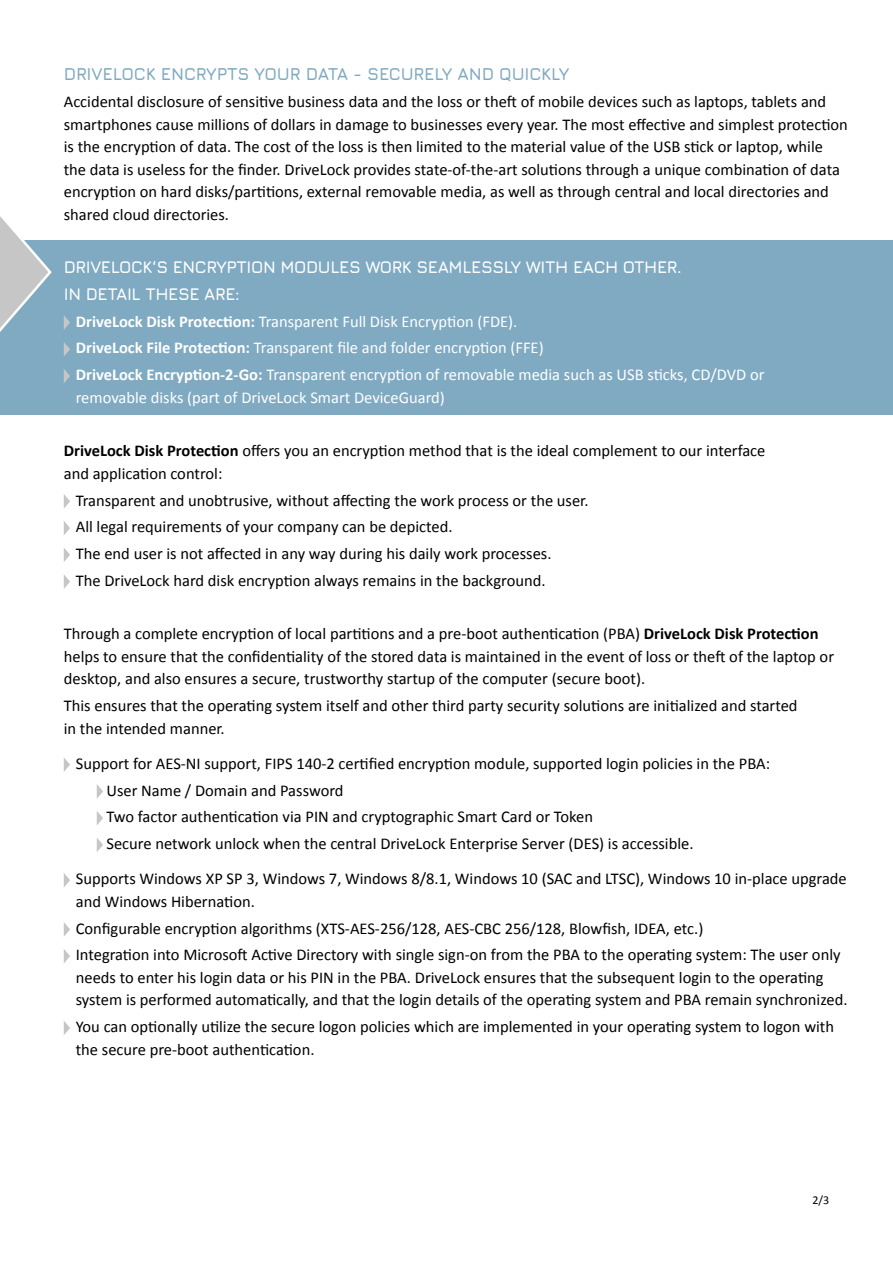
<style>
.page{position:relative;width:893px;height:1263px;background:#fff}
.page>*{position:absolute;margin:0;border:0;box-sizing:border-box;transform-origin:0 0}
.t1{font:700 17.25px "Jura";letter-spacing:-.01em;color:#80aac2}
.t2{font:700 16.8px/26.7px "Jura";letter-spacing:-.02em;color:#fff}
.t3{font:16.5px/22.5px "Calibri";color:#000}
.t4{font:16.5px/26.7px "Calibri";color:#fff}
.t5{font:12px "Calibri";color:#000}
.s1{font-weight:700}
</style>
<div class="page">
<div style="left:0;top:240px;width:893px;height:175px;background:#80aac2"></div>
<svg style="left:0;top:216px;width:52px;height:116px"></svg>
<svg style="left:64px;top:316px;width:6px;height:14px"></svg>
<svg style="left:64px;top:342px;width:6px;height:14px"></svg>
<svg style="left:64px;top:369px;width:6px;height:14px"></svg>
<svg style="left:64px;top:494px;width:6px;height:14px"></svg>
<svg style="left:64px;top:521px;width:6px;height:14px"></svg>
<svg style="left:64px;top:548px;width:6px;height:14px"></svg>
<svg style="left:64px;top:575px;width:6px;height:14px"></svg>
<svg style="left:64px;top:758px;width:6px;height:14px"></svg>
<svg style="left:97px;top:784px;width:6px;height:14px"></svg>
<svg style="left:97px;top:811px;width:6px;height:14px"></svg>
<svg style="left:97px;top:838px;width:6px;height:14px"></svg>
<svg style="left:64px;top:873px;width:6px;height:14px"></svg>
<svg style="left:64px;top:922px;width:6px;height:14px"></svg>
<svg style="left:64px;top:949px;width:6px;height:14px"></svg>
<svg style="left:64px;top:1021px;width:6px;height:14px"></svg>
<p class="t1" style="left:64px;top:62px;width:507px">DRIVELOCK ENCRYPTS YOUR DATA - SECURELY AND QUICKLY</p>
<p class="t3" style="left:64px;top:91px;width:786px">Accidental disclosure of sensitive business data and the loss or theft of mobile devices such as laptops, tablets and smartphones cause millions of dollars in damage to businesses every year. The most effective and simplest protection is the encryption of data. The cost of the loss is then limited to the material value of the USB stick or laptop, while the data is useless for the finder. DriveLock provides state-of-the-art solutions through a unique combination of data encryption on hard disks/partitions, external removable media, as well as through central and local directories and shared cloud directories.</p>
<p class="t2" style="left:64px;top:253px;width:619px">DRIVELOCK‘S ENCRYPTION MODULES WORK SEAMLESSLY WITH EACH OTHER.<br>IN DETAIL THESE ARE:</p>
<p class="t4" style="left:76px;top:308px;width:690px"><span class="s1">DriveLock Disk Protection:</span> Transparent Full Disk Encryption (FDE).<br><span class="s1">DriveLock File Protection:</span> Transparent file and folder encryption (FFE)<br><span class="s1">DriveLock Encryption-2-Go:</span> Transparent encryption of removable media such as USB sticks, CD/DVD or</p>
<p class="t4" style="left:76px;top:384px;width:371px">removable disks (part of DriveLock Smart DeviceGuard)</p>
<p class="t3" style="left:64px;top:440px;width:703px"><span class="s1">DriveLock Disk Protection</span> offers you an encryption method that is the ideal complement to our interface and application control:</p>
<p class="t3" style="left:76px;top:487px;width:514px;line-height:26.7px">Transparent and unobtrusive, without affecting the work process or the user.<br>All legal requirements of your company can be depicted.<br>The end user is not affected in any way during his daily work processes.<br>The DriveLock hard disk encryption always remains in the background.</p>
<p class="t3" style="left:64px;top:623px;width:772px">Through a complete encryption of local partitions and a pre-boot authentication (PBA) <span class="s1">DriveLock Disk Protection </span>helps to ensure that the confidentiality of the stored data is maintained in the event of loss or theft of the laptop or desktop, and also ensures a secure, trustworthy startup of the computer (secure boot).</p>
<p class="t3" style="left:64px;top:694px;width:735px">This ensures that the operating system itself and other third party security solutions are initialized and started in the intended manner.</p>
<p class="t3" style="left:107px;top:750px;width:665px;line-height:26.7px;text-indent:-31px">Support for AES-NI support, FIPS 140-2 certified encryption module, supported login policies in the PBA:<br>User Name / Domain and Password<br>Two factor authentication via PIN and cryptographic Smart Card or Token<br>Secure network unlock when the central DriveLock Enterprise Server (DES) is accessible.</p>
<p class="t3" style="left:76px;top:868px;width:772px">Supports Windows XP SP 3, Windows 7, Windows 8/8.1, Windows 10 (SAC and LTSC), Windows 10 in-place upgrade and Windows Hibernation.</p>
<p class="t3" style="left:76px;top:915px;width:766px;line-height:26.7px">Configurable encryption algorithms (XTS-AES-256/128, AES-CBC 256/128, Blowfish, IDEA, etc.)<br>Integration into Microsoft Active Directory with single sign-on from the PBA to the operating system: The user only</p>
<p class="t3" style="left:76px;top:966px;width:773px">needs to enter his login data or his PIN in the PBA. DriveLock ensures that the subsequent login to the operating system is performed automatically, and that the login details of the operating system and PBA remain synchronized.</p>
<p class="t3" style="left:76px;top:1015px;width:760px">You can optionally utilize the secure logon policies which are implemented in your operating system to logon with the secure pre-boot authentication.</p>
<p class="t5" style="left:812px;top:1192px;width:18px">2/3</p>
</div>
